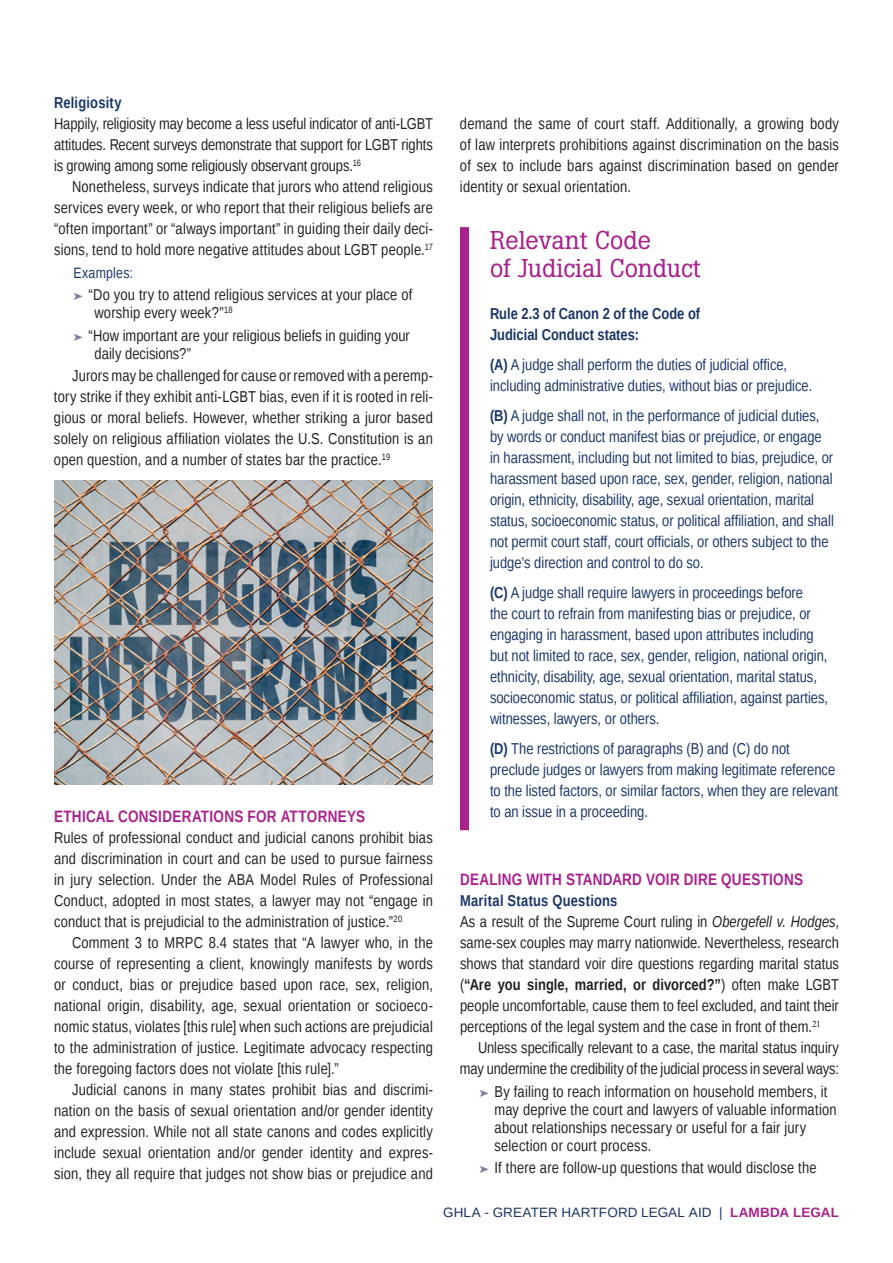
<style>
.page{position:relative;width:893px;height:1263px;background:#fff}
.page>*{position:absolute;margin:0;border:0;box-sizing:border-box;transform-origin:0 0}
.t1{font:25.5px/28.5px "Boton";color:#a8218c}
.t2{font:700 16.5px "Liberation Sans Narrow";letter-spacing:.015em;color:#a8218c}
.t3{font:15.75px/21px "Liberation Sans Narrow";letter-spacing:.01em;color:#231f20;text-align:justify}
.t4{font:15.75px/21px "Liberation Sans Narrow";color:#193667}
.t5{font:700 15.75px/21px "Liberation Sans Narrow";color:#193667}
.t6{font:15px "Liberation Sans Narrow";letter-spacing:.015em;color:#193667}
.t7{font:13.5px "Liberation Sans";letter-spacing:.01em;color:#193667}
.s1{color:#7c7e9f}
.s2{font-weight:700}
.s3{font-weight:700;color:#193667}
.s4{font-style:italic}
.s5{font-weight:700;color:#a8218c}
</style>
<div class="page">
<img style="left:54px;top:480px;width:379px;height:304px">
<div style="left:460px;top:227px;width:9px;height:603px;background:#a8218c"></div>
<p class="t5" style="left:54px;top:92px;width:69px">Religiosity</p>
<p class="t3" style="left:54px;top:114px;width:380px">Happily, religiosity may become a less useful indicator of anti-LGBT attitudes. Recent surveys demonstrate that support for LGBT rights is growing among some religiously observant groups.<sup>16</sup></p>
<p class="t3" style="left:54px;top:177px;width:380px;text-indent:18px">Nonetheless, surveys indicate that jurors who attend religious services every week, or who report that their religious beliefs are “often important” or “always important” in guiding their daily deci&shy;sions, tend to hold more negative attitudes about LGBT people.<sup>17</sup></p>
<p class="t6" style="left:74px;top:264px;width:61px">Examples:</p>
<p class="t3" style="left:95px;top:286px;width:319px;line-height:18px;text-indent:-21px"><span class="s1">➤</span> “Do you try to attend religious services at your place of worship every week?”<sup>18</sup></p>
<p class="t3" style="left:95px;top:327px;width:317px;line-height:18px;text-indent:-21px"><span class="s1">➤</span> “How important are your religious beliefs in guiding your daily decisions?”</p>
<p class="t3" style="left:54px;top:366px;width:380px;text-indent:18px">Jurors may be challenged for cause or removed with a peremp&shy;tory strike if they exhibit anti-LGBT bias, even if it is rooted in reli&shy;gious or moral beliefs. However, whether striking a juror based solely on religious affiliation violates the U.S. Constitution is an open question, and a number of states bar the practice.<sup>19</sup></p>
<p class="t2" style="left:54px;top:805px;width:312px">ETHICAL CONSIDERATIONS FOR ATTORNEYS</p>
<p class="t3" style="left:54px;top:828px;width:380px">Rules of professional conduct and judicial canons prohibit bias and discrimination in court and can be used to pursue fairness in jury selection. Under the ABA Model Rules of Professional Conduct, adopted in most states, a lawyer may not “engage in conduct that is prejudicial to the administration of justice.”<sup>20</sup></p>
<p class="t3" style="left:54px;top:933px;width:380px;text-indent:18px">Comment 3 to MRPC 8.4 states that “A lawyer who, in the course of representing a client, knowingly manifests by words or conduct, bias or prejudice based upon race, sex, religion, national origin, disability, age, sexual orientation or socioeco&shy;nomic status, violates [this rule] when such actions are prejudicial to the administration of justice. Legitimate advocacy respecting the foregoing factors does not violate [this rule].”</p>
<p class="t3" style="left:54px;top:1080px;width:381px;text-indent:18px">Judicial canons in many states prohibit bias and discrimi&shy;nation on the basis of sexual orientation and/or gender identity and expression. While not all state canons and codes explicitly include sexual orientation and/or gender identity and expres&shy;sion, they all require that judges not show bias or prejudice and</p>
<p class="t3" style="left:460px;top:114px;width:380px">demand the same of court staff. Additionally, a growing body of law interprets prohibitions against discrimination on the basis of sex to include bars against discrimination based on gender identity or sexual orientation.</p>
<h1 class="t1" style="left:490px;top:226px;width:212px">Relevant Code<br>of Judicial Conduct</h1>
<p class="t5" style="left:490px;top:303px;width:212px">Rule 2.3 of Canon 2 of the Code of<br>Judicial Conduct states:</p>
<p class="t4" style="left:490px;top:355px;width:324px"><span class="s2">(A)</span> A judge shall perform the duties of judicial office, including administrative duties, without bias or prejudice.</p>
<p class="t4" style="left:490px;top:406px;width:345px"><span class="s2">(B)</span> A judge shall not, in the performance of judicial duties, by words or conduct manifest bias or prejudice, or engage in harassment, including but not limited to bias, prejudice, or harassment based upon race, sex, gender, religion, national origin, ethnicity, disability, age, sexual orientation, marital status, socioeconomic status, or political affiliation, and shall not permit court staff, court officials, or others subject to the judge’s direction and control to do so.</p>
<p class="t4" style="left:490px;top:583px;width:340px"><span class="s2">(C)</span> A judge shall require lawyers in proceedings before<br>the court to refrain from manifesting bias or prejudice, or engaging in harassment, based upon attributes including but not limited to race, sex, gender, religion, national origin, ethnicity, disability, age, sexual orientation, marital status, socioeconomic status, or political affiliation, against parties, witnesses, lawyers, or others.</p>
<p class="t4" style="left:490px;top:739px;width:350px"><span class="s2">(D)</span> The restrictions of paragraphs (B) and (C) do not preclude judges or lawyers from making legitimate reference to the listed factors, or similar factors, when they are relevant to an issue in a proceeding.</p>
<p class="t2" style="left:460px;top:868px;width:345px">DEALING WITH STANDARD VOIR DIRE QUESTIONS</p>
<p class="t3" style="left:460px;top:891px;width:380px;text-align:left"><span class="s3">Marital Status Questions<br></span>As a result of the Supreme Court ruling in <span class="s4">Obergefell v. Hodges</span>, same-sex couples may marry nationwide. Nevertheless, research shows that standard voir dire questions regarding marital status (<span class="s2">“Are you single, married, or divorced?”</span>) often make LGBT people uncomfortable, cause them to feel excluded, and taint their perceptions of the legal system and the case in front of them.<sup>21</sup></p>
<p class="t3" style="left:460px;top:1038px;width:380px;text-align:right">Unless specifically relevant to a case, the marital status inquiry may undermine the credibility of the judicial process in several ways:</p>
<p class="t3" style="left:494px;top:1083px;width:344px;line-height:18px;text-align:left;text-indent:-15px"><span class="s1">➤</span> By failing to reach information on household members, it may deprive the court and lawyers of valuable information about relationships necessary or useful for a fair jury selection or court process.</p>
<p class="t3" style="left:479px;top:1158px;width:339px"><span class="s1">➤</span> If there are follow-up questions that would disclose the</p>
<p class="t7" style="left:443px;top:1204px;width:397px">GHLA - GREATER HARTFORD LEGAL AID | <span class="s5">LAMBDA LEGAL</span></p>
</div>
